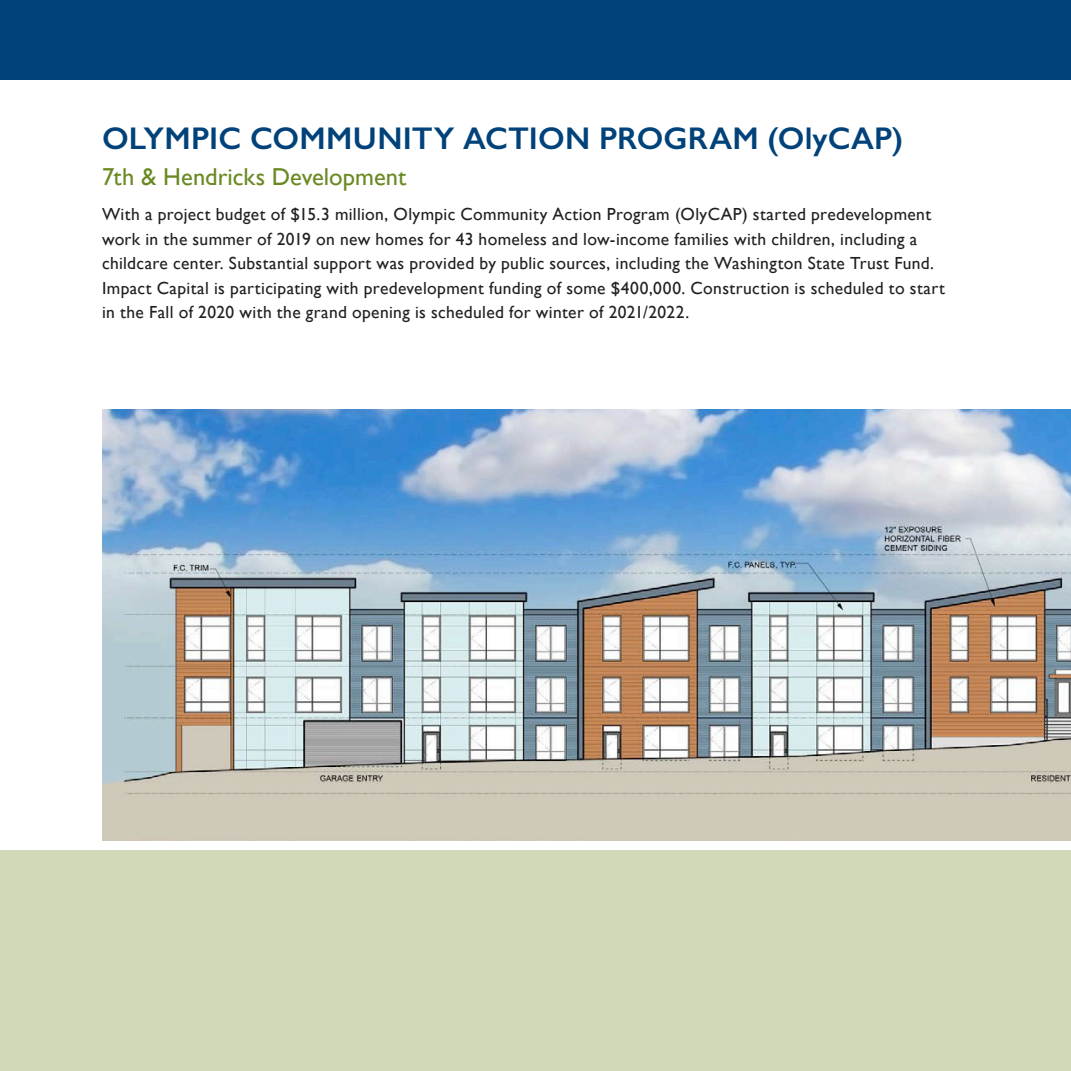
<style>
.page{position:relative;width:1071px;height:1071px;background:#fff}
.page>*{position:absolute;margin:0;border:0;box-sizing:border-box;transform-origin:0 0}
.t1{font:600 31.5px "Gill Sans";letter-spacing:.005em;color:#004279}
.t2{font:24.5px "Gill Sans";color:#6a8922}
.t3{font:17.5px/24.5px "Gill Sans";letter-spacing:.02em;color:#231f20}
</style>
<div class="page">
<div style="left:0;top:0;width:1071px;height:79px;background:#004279"></div>
<div style="left:0;top:850px;width:1071px;height:221px;background:#d0dab9"></div>
<img style="left:102px;top:410px;width:969px;height:430px">
<h1 class="t1" style="left:102px;top:127px;width:803px">OLYMPIC COMMUNITY ACTION PROGRAM (OlyCAP)</h1>
<h2 class="t2" style="left:102px;top:167px;width:306px">7th &amp; Hendricks Development</h2>
<p class="t3" style="left:102px;top:203px;width:844px">With a project budget of $15.3 million, Olympic Community Action Program (OlyCAP) started predevelopment work in the summer of 2019 on new homes for 43 homeless and low-income families with children, including a childcare center. Substantial support was provided by public sources, including the Washington State Trust Fund.<br>Impact Capital is participating with predevelopment funding of some $400,000. Construction is scheduled to start in the Fall of 2020 with the grand opening is scheduled for winter of 2021/2022.</p>
</div>
